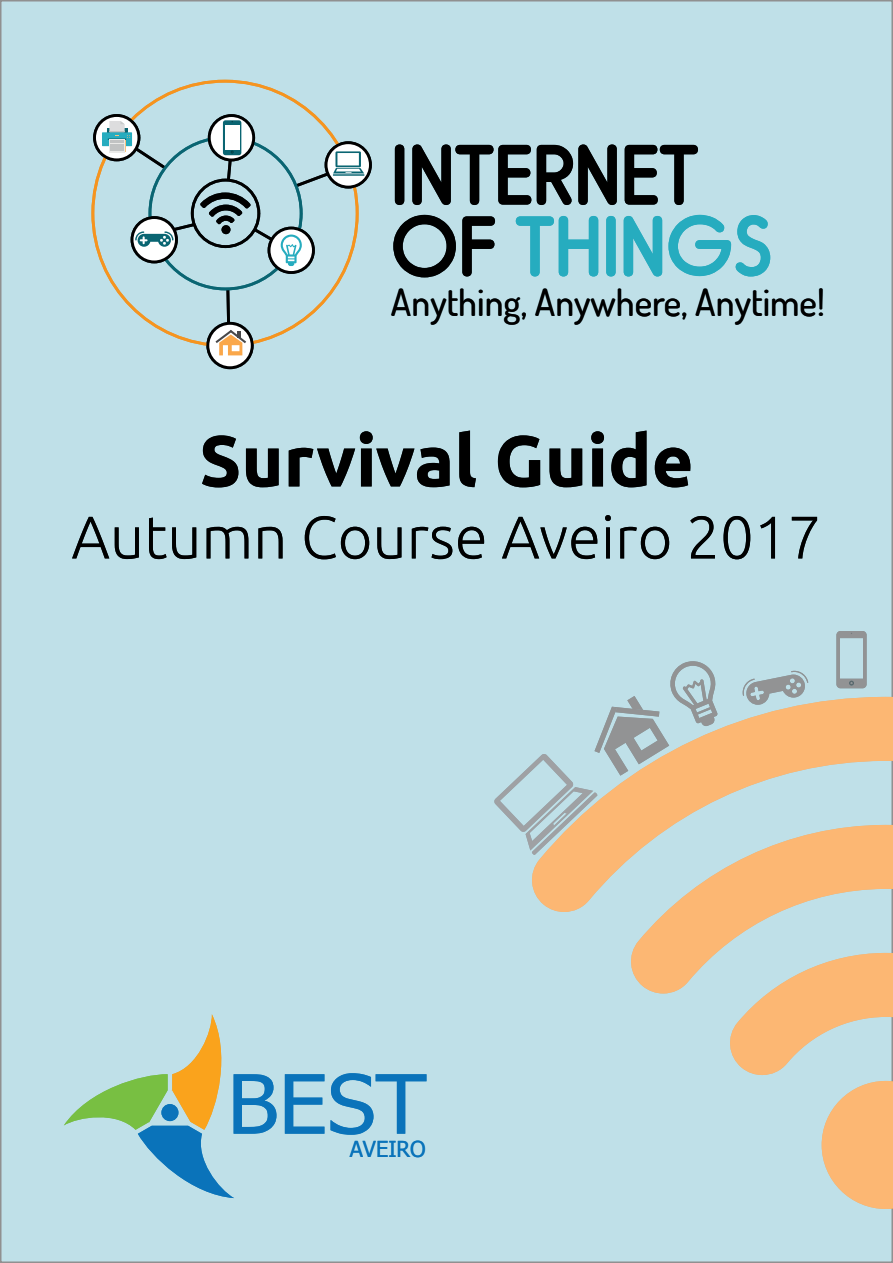
<style>
.page{position:relative;width:893px;height:1263px;background:#fff}
.page>*{position:absolute;margin:0;border:0;box-sizing:border-box;transform-origin:0 0}
.t1{font:82.05px/71.4px "Rimouski Sb";color:#000}
.t2{font:700 72px "Ubuntu";color:#000}
.t3{font:300 60px "Ubuntu";color:#000}
.t4{font:500 37.5px "Dosis";color:#000}
.t5{font:22.05px "Tahoma";color:#0a73ba}
.s1{color:#26acbf}
</style>
<div class="page">
<div style="left:1px;top:1px;width:891px;height:1261px;background:#bfe0e8"></div>
<svg style="left:532px;top:697px;width:361px;height:512px"></svg>
<svg style="left:494px;top:661px;width:224px;height:194px"></svg>
<svg style="left:836px;top:631px;width:31px;height:57px"></svg>
<svg style="left:743px;top:671px;width:65px;height:34px"></svg>
<svg style="left:285px;top:1074px;width:39px;height:60px"></svg>
<svg style="left:330px;top:1073px;width:96px;height:62px"></svg>
<svg style="left:64px;top:1014px;width:212px;height:184px"></svg>
<div style="left:161px;top:1104px;width:17px;height:17px;background:#0a73ba;border-radius:50%"></div>
<svg style="left:91px;top:80px;width:224px;height:154px"></svg>
<svg style="left:93px;top:114px;width:279px;height:255px"></svg>
<h1 class="t1" style="left:391px;top:141px;width:382px">INTERNET<br>OF <span class="s1">THINGS</span></h1>
<p class="t4" style="left:391px;top:278px;width:435px">Anything, Anywhere, Anytime!</p>
<h2 class="t2" style="left:199px;top:417px;width:496px">Survival Guide</h2>
<h3 class="t3" style="left:71px;top:501px;width:751px">Autumn Course Aveiro 2017</h3>
<p class="t5" style="left:350px;top:1134px;width:78px">AVEIRO</p>
</div>
